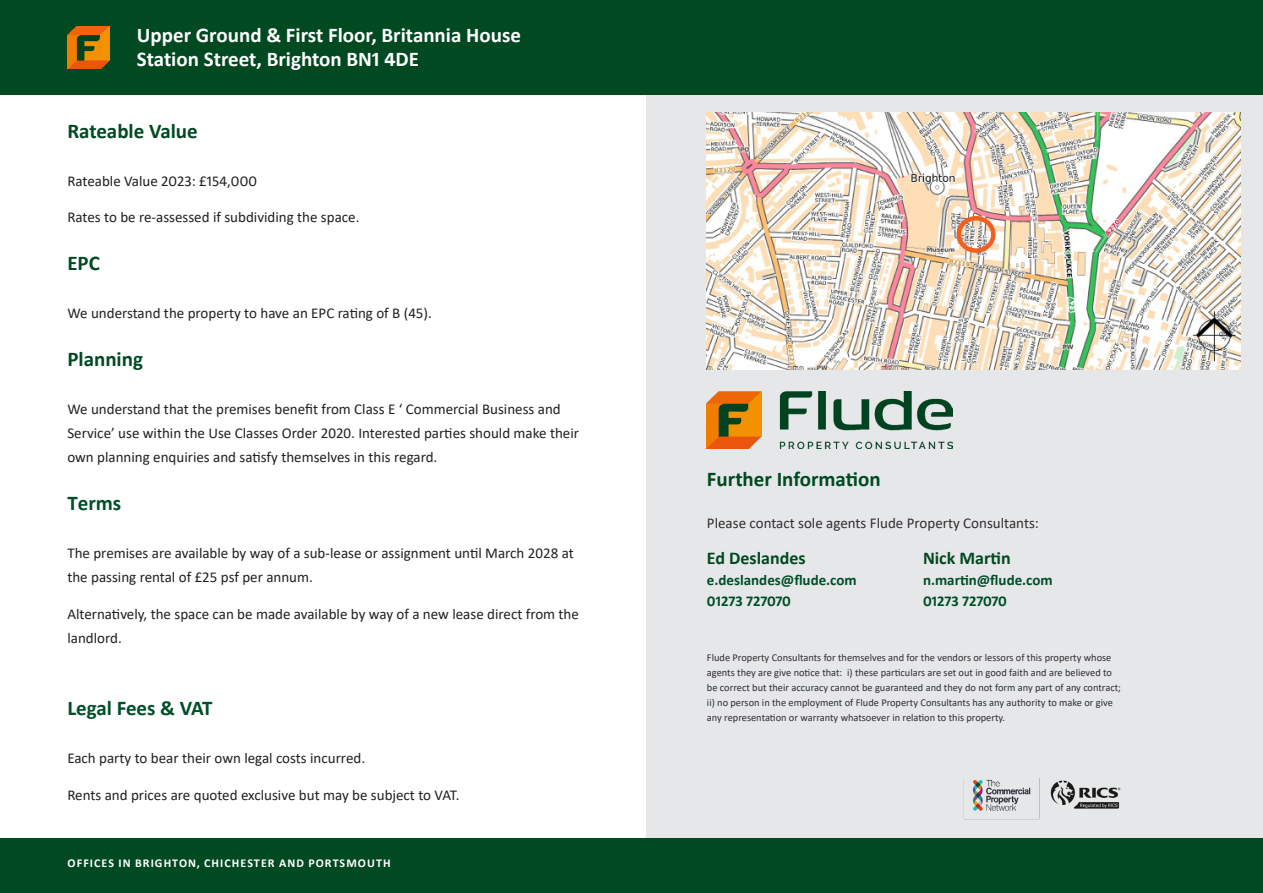
<style>
.page{position:relative;width:1263px;height:893px;background:#fff}
.page>*{position:absolute;margin:0;border:0;box-sizing:border-box;transform-origin:0 0}
.t1{font:700 21px "Calibri";color:#fff}
.Flude_-_Sub_Header{font:700 21px "Calibri";color:#004921}
.Flude_-_Standard_Paragraph_Text{font:700 21px "Calibri";color:#004f28}
.Flude_-_Sub_Header-2{font:700 21px "Calibri";color:#004f28}
.Flude_-_Standard_Paragraph_Text-2{font:700 18px "Calibri";color:#004921}
.Flude_-_Standard_Paragraph_Text-3{font:15px/24px "Calibri";color:#231f20}
.Flude_-_Sub_Header-3{font:15px/24px "Calibri";color:#231f20}
.Flude_-_Standard_Paragraph_Text-4{font:700 15px "Calibri";color:#004f28}
.Flude_-_Standard_Paragraph_Text-5{font:15px "Calibri";color:#312f30}
.t2{font:15px "Calibri";color:#fff}
.t3{font:700 15px "Calibri";color:#fff}
.t4{font:700 12px "Calibri";letter-spacing:.09em;color:#fff}
.Flude_-_Standard_Paragraph_Text-6{font:10.5px/15px "Calibri";color:#312f30}
</style>
<div class="page">
<div style="left:646px;top:95px;width:617px;height:747px;background:#e6e7e9"></div>
<div style="left:0;top:838px;width:1263px;height:55px;background:#004921"></div>
<div style="left:0;top:0;width:1263px;height:95px;background:#004921"></div>
<img style="left:707px;top:391px;width:246px;height:58px">
<img style="left:1050px;top:780px;width:71px;height:29px">
<img style="left:963px;top:779px;width:77px;height:41px">
<img style="left:707px;top:113px;width:534px;height:257px">
<div style="left:956px;top:216px;width:39px;height:37px;border:4px solid #f26021;border-radius:50%"></div>
<p class="t1" style="left:137px;top:20px;width:386px">Upper Ground &amp; First Floor, Britannia House</p>
<p class="t1" style="left:137px;top:44px;width:284px">Station Street, Brighton BN1 4DE</p>
<h3 class="t3" style="left:137px;top:26px;width:171px">Long Leasehold Investment</h3>
<h3 class="t2" style="left:137px;top:44px;width:227px">Secure South East Convenience Store</h3>
<p class="Flude_-_Sub_Header" style="left:67px;top:116px;width:132px">Rateable Value</p>
<p class="Flude_-_Standard_Paragraph_Text-3" style="left:67px;top:168px;width:191px">Rateable Value 2023: £154,000</p>
<p class="Flude_-_Standard_Paragraph_Text-3" style="left:67px;top:205px;width:294px">Rates to be re-assessed if subdividing the space.</p>
<p class="Flude_-_Sub_Header" style="left:67px;top:249px;width:34px">EPC</p>
<p class="Flude_-_Sub_Header-3" style="left:67px;top:301px;width:366px">We understand the property to have an EPC rating of B (45).</p>
<p class="Flude_-_Sub_Header" style="left:67px;top:345px;width:77px">Planning</p>
<p class="Flude_-_Sub_Header-3" style="left:67px;top:397px;width:513px">We understand that the premises benefit from Class E ‘ Commercial Business and<br>Service’ use within the Use Classes Order 2020. Interested parties should make their own planning enquiries and satisfy themselves in this regard.</p>
<p class="Flude_-_Sub_Header-2" style="left:67px;top:489px;width:55px">Terms</p>
<p class="Flude_-_Standard_Paragraph_Text-3" style="left:67px;top:541px;width:508px">The premises are available by way of a sub-lease or assignment until March 2028 at the passing rental of £25 psf per annum.</p>
<p class="Flude_-_Standard_Paragraph_Text-3" style="left:67px;top:602px;width:513px">Alternatively, the space can be made available by way of a new lease direct from the landlord.</p>
<p class="Flude_-_Standard_Paragraph_Text" style="left:67px;top:693px;width:147px">Legal Fees &amp; VAT</p>
<p class="Flude_-_Standard_Paragraph_Text-3" style="left:67px;top:746px;width:299px">Each party to bear their own legal costs incurred.</p>
<p class="Flude_-_Standard_Paragraph_Text-3" style="left:67px;top:783px;width:394px">Rents and prices are quoted exclusive but may be subject to VAT.</p>
<p class="t4" style="left:68px;top:855px;width:324px">OFFICES IN BRIGHTON, CHICHESTER AND PORTSMOUTH</p>
<p class="Flude_-_Sub_Header" style="left:707px;top:465px;width:175px">Further Information</p>
<p class="Flude_-_Standard_Paragraph_Text-5" style="left:707px;top:513px;width:333px">Please contact sole agents Flude Property Consultants:</p>
<p class="Flude_-_Standard_Paragraph_Text-2" style="left:707px;top:546px;width:100px">Ed Deslandes</p>
<p class="Flude_-_Standard_Paragraph_Text-2" style="left:923px;top:546px;width:89px">Nick Martin</p>
<p class="Flude_-_Standard_Paragraph_Text-4" style="left:707px;top:570px;width:151px">e.deslandes@flude.com</p>
<p class="Flude_-_Standard_Paragraph_Text-4" style="left:923px;top:570px;width:131px">n.martin@flude.com</p>
<p class="Flude_-_Standard_Paragraph_Text-4" style="left:707px;top:591px;width:85px">01273 727070</p>
<p class="Flude_-_Standard_Paragraph_Text-4" style="left:923px;top:591px;width:85px">01273 727070</p>
<p class="Flude_-_Standard_Paragraph_Text-6" style="left:707px;top:649px;width:415px">Flude Property Consultants for themselves and for the vendors or lessors of this property whose agents they are give notice that: i) these particulars are set out in good faith and are believed to be correct but their accuracy cannot be guaranteed and they do not form any part of any contract; ii) no person in the employment of Flude Property Consultants has any authority to make or give any representation or warranty whatsoever in relation to this property.</p>
</div>
